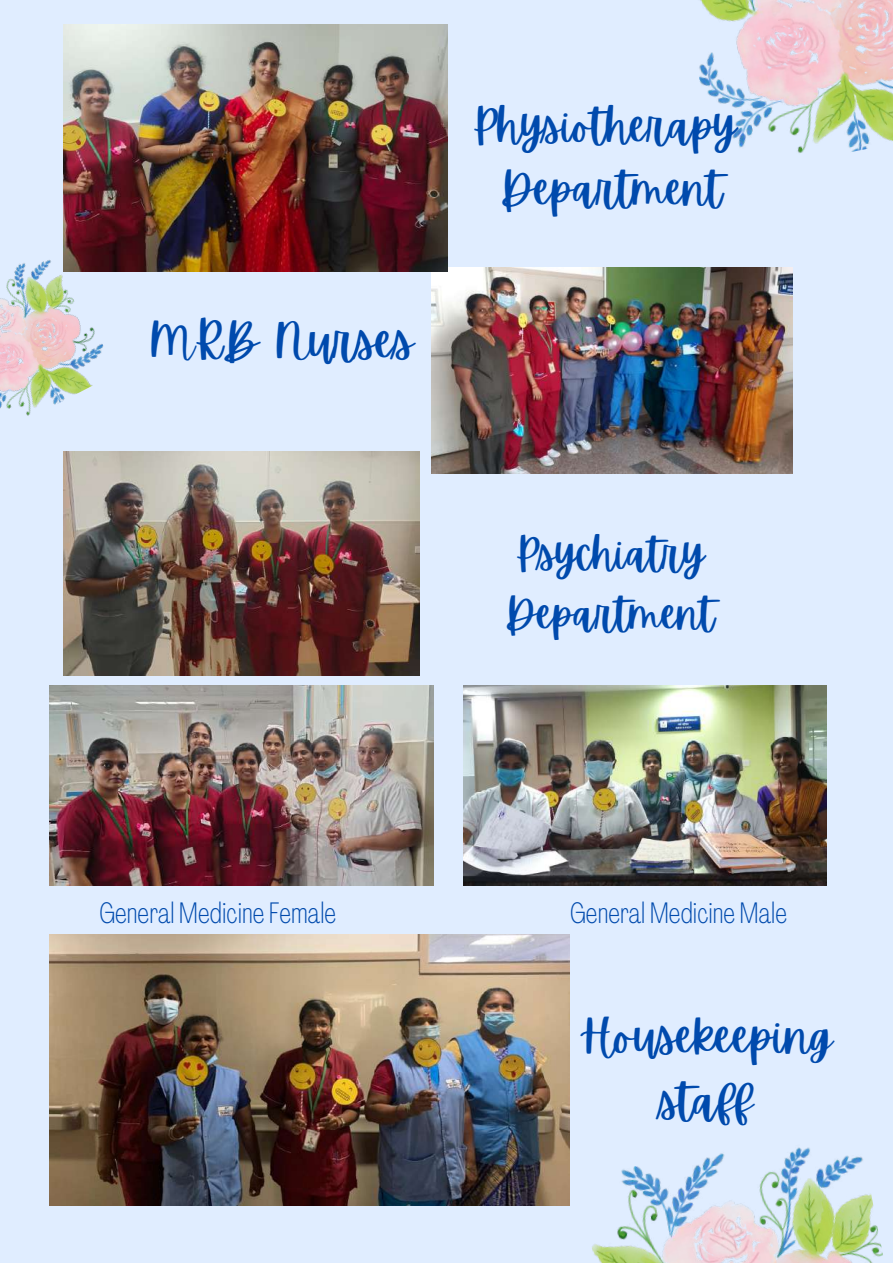
<style>
.page{position:relative;width:893px;height:1264px;background:#fff}
.page>*{position:absolute;margin:0;border:0;box-sizing:border-box;transform-origin:0 0}
.t1{font:48.45px "Apricots";color:#004aad}
.t2{font:47.25px/65.2px "Apricots";color:#004aad;text-align:center}
.t3{font:45.45px/63px "Apricots";color:#004aad;text-align:center}
.t4{font:42.9px/59.8px "Apricots";color:#004aad}
.t5{font:100 29.4px "Agrandir Tight";color:#004aad}
</style>
<div class="page">
<div style="left:0;top:0;width:892px;height:1262px;background:#e0edff"></div>
<img style="left:592px;top:1147px;width:291px;height:115px">
<img style="left:699px;top:0;width:193px;height:153px">
<img style="left:431px;top:268px;width:361px;height:205px">
<img style="left:49px;top:685px;width:384px;height:200px">
<img style="left:463px;top:685px;width:363px;height:200px">
<img style="left:49px;top:934px;width:520px;height:270px">
<img style="left:63px;top:24px;width:385px;height:248px">
<img style="left:0;top:242px;width:117px;height:174px">
<img style="left:63px;top:451px;width:357px;height:224px">
<h1 class="t1" style="left:149px;top:312px;width:266px">MRB Nurses</h1>
<h3 class="t3" style="left:472px;top:95px;width:266px">Physiotherapy<br>Department</h3>
<h3 class="t4" style="left:504px;top:525px;width:211px">Psychiatry<br>Department</h3>
<p class="t5" style="left:99px;top:901px;width:238px">GeneralMedicine Female</p>
<p class="t5" style="left:570px;top:901px;width:218px">GeneralMedicineMale</p>
<h2 class="t2" style="left:580px;top:1004px;width:254px">Housekeeping staff</h2>
</div>
